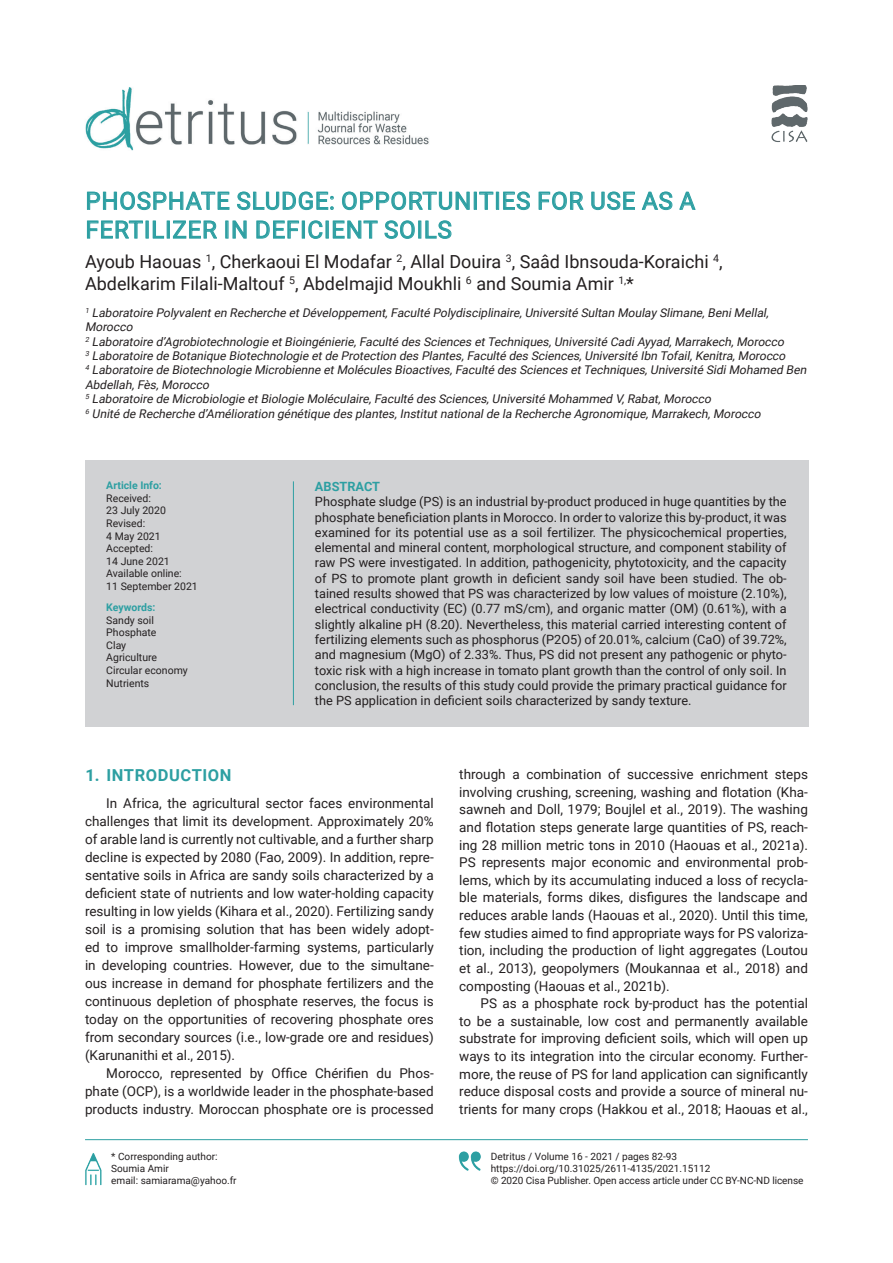
<style>
.page{position:relative;width:893px;height:1263px;background:#fff}
.page>*{position:absolute;margin:0;border:0;box-sizing:border-box;transform-origin:0 0}
.t1{font:24px/28.8px "Roboto";letter-spacing:.035em;color:#2d9fa2}
.t2{font:18px/21.6px "Roboto";color:#231f20}
.t3{font:700 16.5px "Roboto";letter-spacing:.035em;color:#2d9fa2}
.t4{font:13.5px/17.7px "Roboto";color:#231f20;text-align:justify}
.t5{font:12.75px/15.3px "Roboto";color:#231f20;text-align:justify}
.t6{font:700 12.75px "Roboto";color:#2d9fa2}
.t7{font:italic 12px/14.4px "Roboto";color:#231f20}
.t8{font:10.5px/12.6px "Roboto";color:#231f20}
.t9{font:700 10.5px "Roboto";color:#2d9fa2}
.t10{font:10.05px/12px "Roboto";color:#231f20}
</style>
<div class="page">
<img style="left:85px;top:87px;width:344px;height:64px">
<hr style="left:85px;top:1139px;width:723px;height:1px;background:#2d9fa2">
<img style="left:458px;top:1151px;width:23px;height:20px">
<img style="left:85px;top:1153px;width:17px;height:33px">
<img style="left:771px;top:85px;width:37px;height:57px">
<div style="left:85px;top:460px;width:723px;height:266px;background:#d1d2d4"></div>
<svg style="left:87px;top:192px;width:142px;height:18px"></svg>
<svg style="left:237px;top:192px;width:96px;height:18px"></svg>
<svg style="left:342px;top:192px;width:127px;height:18px"></svg>
<div style="left:474px;top:192px;width:3px;height:17px;border:1px solid #2d9fa2"></div>
<svg style="left:479px;top:192px;width:14px;height:17px"></svg>
<div style="left:496px;top:192px;width:3px;height:17px;border:1px solid #2d9fa2"></div>
<svg style="left:503px;top:192px;width:27px;height:18px"></svg>
<svg style="left:539px;top:192px;width:44px;height:18px"></svg>
<svg style="left:592px;top:192px;width:43px;height:18px"></svg>
<svg style="left:642px;top:192px;width:30px;height:18px"></svg>
<svg style="left:680px;top:192px;width:15px;height:18px"></svg>
<svg style="left:87px;top:221px;width:77px;height:17px"></svg>
<div style="left:167px;top:221px;width:3px;height:17px;border:1px solid #2d9fa2"></div>
<svg style="left:173px;top:221px;width:44px;height:17px"></svg>
<svg style="left:226px;top:221px;width:20px;height:17px"></svg>
<svg style="left:257px;top:221px;width:42px;height:17px"></svg>
<div style="left:302px;top:221px;width:3px;height:17px;border:1px solid #2d9fa2"></div>
<svg style="left:309px;top:221px;width:68px;height:18px"></svg>
<svg style="left:385px;top:221px;width:66px;height:18px"></svg>
<hr style="left:293px;top:481px;width:1px;height:224px;background:#2d9fa2">
<h1 class="t1" style="left:85px;top:186px;width:611px">PHOSPHATE SLUDGE: OPPORTUNITIES FOR USE AS A<br>FERTILIZER IN DEFICIENT SOILS</h1>
<h2 class="t2" style="left:85px;top:250px;width:639px">Ayoub Haouas <sup>1</sup>, Cherkaoui El Modafar <sup>2</sup>, Allal Douira <sup>3</sup>, Saâd Ibnsouda-Koraichi <sup>4</sup>,<br>Abdelkarim Filali-Maltouf <sup>5</sup>, Abdelmajid Moukhli <sup>6</sup> and Soumia Amir <sup>1,</sup>*</h2>
<p class="t7" style="left:85px;top:305px;width:726px"><sup>1</sup> Laboratoire Polyvalenten Recherche etDéveloppement,Faculté Polydisciplinaire,Université Sultan Moulay Slimane,BeniMellal, Morocco<br><sup>2</sup> Laboratoire d’Agrobiotechnologie etBioingénierie,Faculté des Sciences etTechniques,Université CadiAyyad,Marrakech,Morocco<br><sup>3</sup> Laboratoire de Botanique Biotechnologie etde Protection des Plantes,Faculté des Sciences,Université Ibn Tofail,Kenitra,Morocco<br><sup>4</sup> Laboratoire de Biotechnologie Microbienne etMolécules Bioactives,Faculté des Sciences etTechniques,Université SidiMohamed Ben Abdellah,Fès,Morocco<br><sup>5</sup> Laboratoire de Microbiologie etBiologie Moléculaire,Faculté des Sciences,Université Mohammed V,Rabat,Morocco<br><sup>6</sup> Unité de Recherche d’Amélioration génétique des plantes,Institutnationalde la Recherche Agronomique,Marrakech,Morocco</p>
<p class="t9" style="left:106px;top:478px;width:57px">Article Info:</p>
<p class="t8" style="left:106px;top:491px;width:93px">Received:<br>23 July 2020<br>Revised:<br>4 May 2021<br>Accepted:<br>14 June 2021<br>Available online:<br>11 September 2021</p>
<p class="t9" style="left:106px;top:600px;width:51px">Keywords:</p>
<p class="t8" style="left:106px;top:613px;width:83px">Sandy soil<br>Phosphate<br>Clay<br>Agriculture<br>Circular economy<br>Nutrients</p>
<p class="t6" style="left:315px;top:477px;width:67px">ABSTRACT</p>
<p class="t5" style="left:315px;top:494px;width:473px">Phosphate sludge (PS) is an industrial by-product produced in huge quantities by the phosphate beneficiation plants in Morocco. In order to valorize this by-product, it was examined for its potential use as a soil fertilizer. The physicochemical properties, elemental and mineral content, morphological structure, and component stability of raw PS were investigated. In addition, pathogenicity, phytotoxicity, and the capacity of PS to promote plant growth in deficient sandy soil have been studied. The ob&shy;tained results showed that PS was characterized by low values of moisture (2.10%), electrical conductivity (EC) (0.77 mS/cm), and organic matter (OM) (0.61%), with a slightly alkaline pH (8.20). Nevertheless, this material carried interesting content of fertilizing elements such as phosphorus (P2O5) of 20.01%, calcium (CaO) of 39.72%, and magnesium (MgO) of 2.33%. Thus, PS did not present any pathogenic or phyto&shy;toxic risk with a high increase in tomato plant growth than the control of only soil. In conclusion, the results of this study could provide the primary practical guidance for the PS application in deficient soils characterized by sandy texture.</p>
<p class="t3" style="left:85px;top:764px;width:148px">1. INTRODUCTION</p>
<p class="t4" style="left:85px;top:793px;width:350px;text-indent:21px">In Africa, the agricultural sector faces environmental challenges that limit its development. Approximately 20% of arable land is currently not cultivable, and a further sharp decline is expected by 2080 (Fao, 2009). In addition, repre&shy;sentative soils in Africa are sandy soils characterized by a deficient state of nutrients and low water-holding capacity resulting in low yields (Kihara et al., 2020). Fertilizing sandy soil is a promising solution that has been widely adopt&shy;ed to improve smallholder-farming systems, particularly in developing countries. However, due to the simultane&shy;ous increase in demand for phosphate fertilizers and the continuous depletion of phosphate reserves, the focus is today on the opportunities of recovering phosphate ores from secondary sources (i.e., low-grade ore and residues) (Karunanithi et al., 2015).</p>
<p class="t4" style="left:85px;top:1064px;width:350px;text-indent:21px">Morocco, represented by Office Chérifien du Phos&shy;phate (OCP), is a worldwide leader in the phosphate-based products industry. Moroccan phosphate ore is processed</p>
<p class="t4" style="left:459px;top:765px;width:350px">through a combination of successive enrichment steps involving crushing, screening, washing and flotation (Kha&shy;sawneh and Doll, 1979; Boujlel et al., 2019). The washing and flotation steps generate large quantities of PS, reach&shy;ing 28 million metric tons in 2010 (Haouas et al., 2021a).<br>PS represents major economic and environmental prob&shy;lems, which by its accumulating induced a loss of recycla&shy;ble materials, forms dikes, disfigures the landscape and reduces arable lands (Haouas et al., 2020). Until this time, few studies aimed to find appropriate ways for PS valoriza&shy;tion, including the production of light aggregates (Loutou et al., 2013), geopolymers (Moukannaa et al., 2018) and composting (Haouas et al., 2021b).</p>
<p class="t4" style="left:459px;top:994px;width:350px;text-indent:21px">PS as a phosphate rock by-product has the potential to be a sustainable, low cost and permanently available substrate for improving deficient soils, which will open up ways to its integration into the circular economy. Further&shy;more, the reuse of PS for land application can significantly reduce disposal costs and provide a source of mineral nu&shy;trients for many crops (Hakkou et al., 2018; Haouas et al.,</p>
<p class="t10" style="left:111px;top:1150px;width:127px">* Corresponding author:<br>Soumia Amir<br>email: samiarama@yahoo.fr</p>
<p class="t10" style="left:491px;top:1150px;width:314px">Detritus / Volume 16 - 2021 / pages 82-93 https://doi.org/10.31025/2611-4135/2021.15112<br>© 2020 Cisa Publisher. Open access article under CC BY-NC-ND license</p>
</div>
